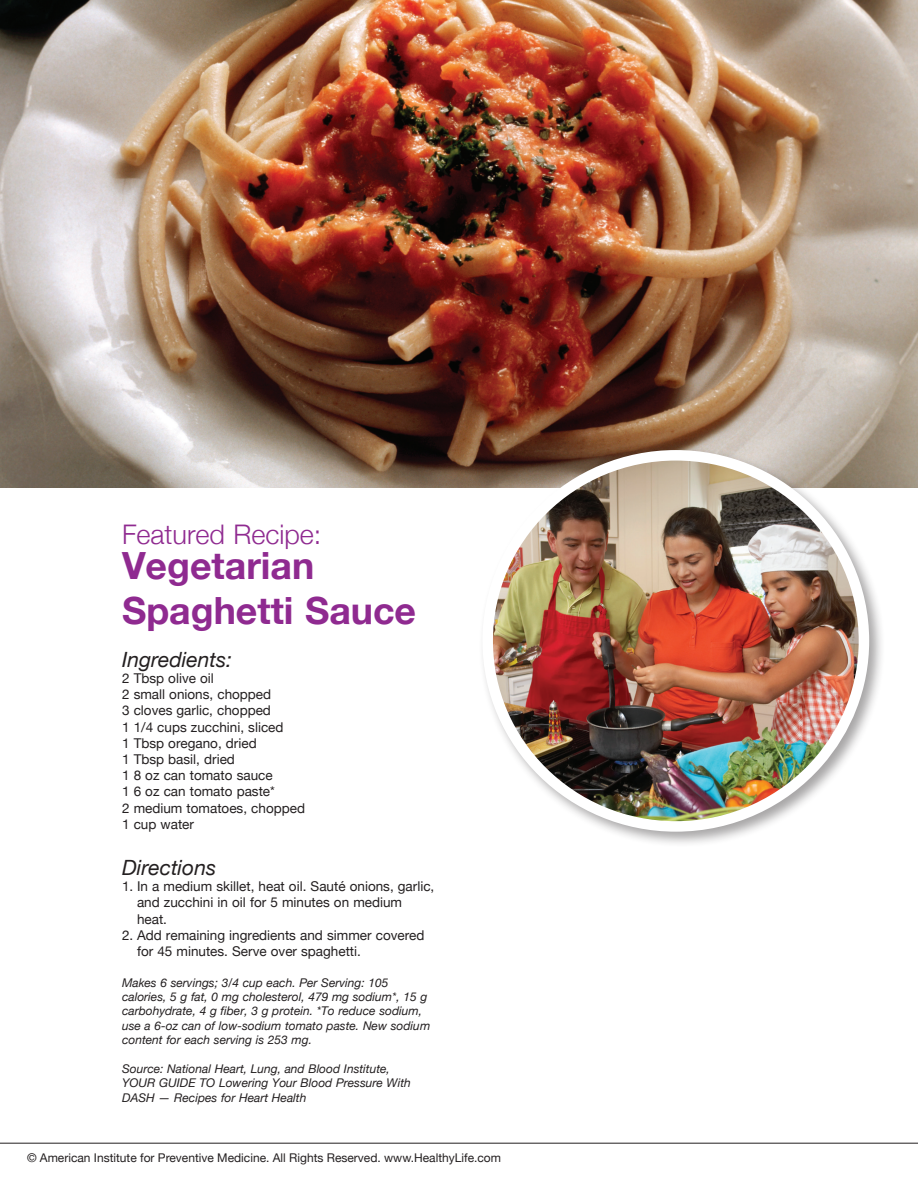
<style>
.page{position:relative;width:918px;height:1188px;background:#fff}
.page>*{position:absolute;margin:0;border:0;box-sizing:border-box;transform-origin:0 0}
.t1{font:700 37.5px/45px "Helvetica Neue";color:#8f2a90}
.t2{font:300 27px "Helvetica Neue";color:#8f2a90}
.t3{font:italic 21px "Helvetica Neue";color:#231f20}
.t4{font:13.5px/16.2px "Helvetica Neue";color:#231f20}
.t5{font:italic 12px/14.4px "Helvetica Neue";color:#231f20}
.t6{font:12px "Helvetica Neue";color:#231f20}
</style>
<div class="page">
<img style="left:0;top:1px;width:918px;height:487px">
<div style="left:479px;top:446px;width:407px;height:402px;background:#231f20;opacity:.4"></div>
<img style="left:477px;top:445px;width:397px;height:392px">
<hr style="left:0;top:0;width:918px;height:1px;background:#e6e7e9">
<hr style="left:0;top:1143px;width:918px;height:1px;background:#231f20">
<p class="t2" style="left:122px;top:518px;width:201px">Featured Recipe:</p>
<p class="t1" style="left:122px;top:542px;width:296px">Vegetarian<br>Spaghetti Sauce</p>
<p class="t3" style="left:122px;top:647px;width:112px">Ingredients:</p>
<p class="t4" style="left:122px;top:670px;width:93px">2 Tbsp olive oil</p>
<p class="t4" style="left:122px;top:686px;width:151px">2 small onions, chopped</p>
<p class="t4" style="left:122px;top:702px;width:150px">3 cloves garlic, chopped</p>
<p class="t4" style="left:122px;top:719px;width:163px">1 1/4 cups zucchini, sliced</p>
<p class="t4" style="left:122px;top:735px;width:136px">1 Tbsp oregano, dried</p>
<p class="t4" style="left:122px;top:751px;width:114px">1 Tbsp basil, dried</p>
<p class="t4" style="left:122px;top:767px;width:152px">1 8 oz can tomato sauce</p>
<p class="t4" style="left:122px;top:783px;width:154px">1 6 oz can tomato paste*</p>
<p class="t4" style="left:122px;top:800px;width:184px">2 medium tomatoes, chopped</p>
<p class="t4" style="left:122px;top:816px;width:74px">1 cup water</p>
<p class="t3" style="left:122px;top:855px;width:96px">Directions</p>
<p class="t4" style="left:137px;top:878px;width:299px;text-indent:-15px">1. In a medium skillet, heat oil. Sauté onions, garlic, and zucchini in oil for 5 minutes on medium heat.</p>
<p class="t4" style="left:137px;top:927px;width:289px;text-indent:-15px">2. Add remaining ingredients and simmer covered for 45 minutes. Serve over spaghetti.</p>
<p class="t5" style="left:122px;top:975px;width:310px">Makes 6 servings; 3/4 cup each. Per Serving: 105 calories, 5 g fat, 0 mg cholesterol, 479 mg sodium*, 15 g carbohydrate, 4 g fiber, 3 g protein. *To reduce sodium, use a 6-oz can of low-sodium tomato paste. New sodium content for each serving is 253 mg.</p>
<p class="t5" style="left:122px;top:1061px;width:269px">Source: National Heart, Lung, and Blood Institute,</p>
<p class="t5" style="left:122px;top:1076px;width:290px">YOUR GUIDE TO Lowering Your Blood Pressure With<br>DASH — Recipes for Heart Health</p>
<p class="t6" style="left:27px;top:1150px;width:476px">© American Institute for Preventive Medicine. All Rights Reserved. www.HealthyLife.com</p>
</div>
